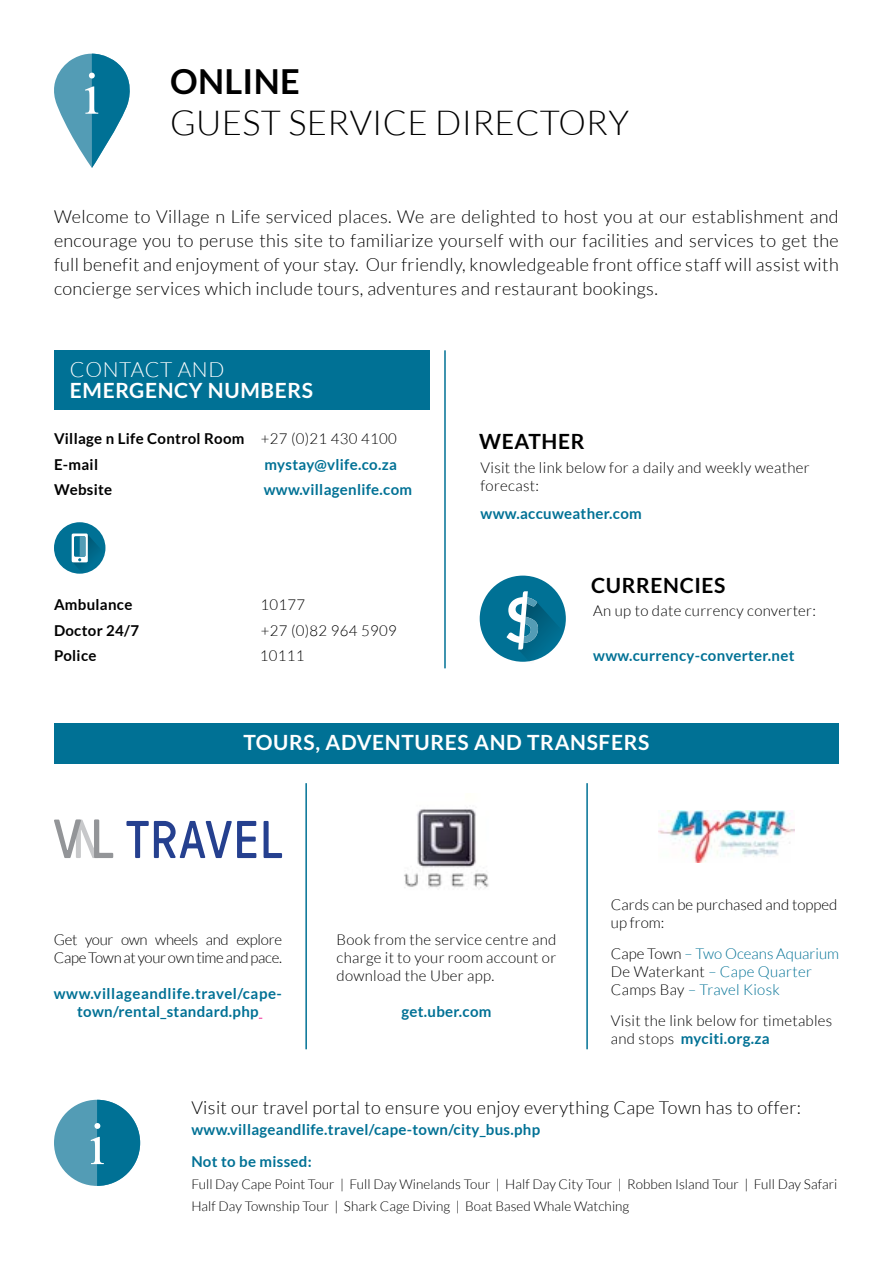
<style>
.page{position:relative;width:893px;height:1263px;background:#fff}
.page>*{position:absolute;margin:0;border:0;box-sizing:border-box;transform-origin:0 0}
.t1{font:700 62.25px "Lato";color:#fff}
.t2{font:59.1px "Mongolian Baiti";color:#fff}
.t3{font:300 34.5px "Lato";letter-spacing:.01em;color:#000}
.t4{font:700 34.5px "Lato";letter-spacing:.01em;color:#000}
.t5{font:700 21px "Lato";letter-spacing:.03em;color:#fff}
.t6{font:700 21px "Lato";letter-spacing:.03em;color:#000}
.t7{font:300 21px "Lato";letter-spacing:.03em;color:#fff}
.t8{font:300 18px/24px "Lato";letter-spacing:.02em;color:#000;text-align:justify}
.t9{font:300 15px/18px "Lato";letter-spacing:.02em;color:#000}
.t10{font:700 15px/18px "Lato";letter-spacing:.02em;color:#007195;text-align:center}
.t11{font:700 15px/25.5px "Lato";letter-spacing:.02em;color:#000}
.t12{font:300 15px/18px "Lato";letter-spacing:.02em;color:#007195}
.t13{font:300 15px/18px "Lato";letter-spacing:-.02em;color:#000}
.t14{font:300 15px/18px "Lato";color:#000}
.t15{font:300 13.5px/22.2px "Lato";letter-spacing:.005em;color:#000}
.s1{font-weight:300}
.s2{color:#000}
.s3{font-weight:700;color:#007195}
</style>
<div class="page">
<div style="left:54px;top:724px;width:785px;height:40px;background:#007195"></div>
<img style="left:659px;top:810px;width:136px;height:53px">
<svg style="left:54px;top:53px;width:76px;height:115px"></svg>
<div style="left:480px;top:576px;width:86px;height:86px;background:#007195;border-radius:50%"></div>
<svg style="left:518px;top:597px;width:48px;height:65px"></svg>
<hr style="left:444px;top:350px;width:2px;height:318px;background:#007195">
<hr style="left:586px;top:783px;width:2px;height:266px;background:#007195">
<div style="left:54px;top:350px;width:375px;height:60px;background:#007195"></div>
<div style="left:54px;top:522px;width:51px;height:52px;background:#007195;border-radius:50%"></div>
<svg style="left:71px;top:533px;width:35px;height:41px"></svg>
<hr style="left:305px;top:783px;width:2px;height:266px;background:#007195">
<img style="left:404px;top:809px;width:85px;height:79px">
<svg style="left:54px;top:819px;width:59px;height:39px"></svg>
<svg style="left:126px;top:821px;width:156px;height:37px"></svg>
<div style="left:54px;top:1100px;width:86px;height:86px;background:#539cb5;border-radius:50%"></div>
<svg style="left:97px;top:1100px;width:43px;height:86px"></svg>
<h2 class="t2" style="left:83px;top:63px;width:18px">i</h2>
<h3 class="t4" style="left:170px;top:62px;width:131px">ONLINE</h3>
<h3 class="t3" style="left:170px;top:104px;width:460px">GUEST SERVICE DIRECTORY</h3>
<p class="t8" style="left:54px;top:205px;width:786px">Welcome to Village n Life serviced places. We are delighted to host you at our establishment and encourage you to peruse this site to familiarize yourself with our facilities and services to get the full benefit and enjoyment of your stay. Our friendly, knowledgeable front office staff will assist with concierge services which include tours, adventures and restaurant bookings.</p>
<p class="t7" style="left:70px;top:358px;width:156px">CONTACT AND</p>
<p class="t5" style="left:70px;top:378px;width:245px">EMERGENCY NUMBERS</p>
<p class="t11" style="left:54px;top:426px;width:344px">Village n Life Control Room <span class="s1">+27 (0)21 430 4100<br></span>E-mail</p>
<p class="t10" style="left:265px;top:455px;width:134px">mystay@vlife.co.za</p>
<p class="t11" style="left:54px;top:477px;width:60px">Website</p>
<p class="t10" style="left:264px;top:481px;width:150px">www.villagenlife.com</p>
<p class="t11" style="left:54px;top:592px;width:80px">Ambulance</p>
<p class="t9" style="left:260px;top:596px;width:46px">10177</p>
<p class="t11" style="left:54px;top:617px;width:87px">Doctor 24/7</p>
<p class="t9" style="left:261px;top:621px;width:137px">+27 (0)82 964 5909</p>
<p class="t11" style="left:54px;top:643px;width:44px">Police</p>
<p class="t9" style="left:260px;top:647px;width:46px">10111</p>
<p class="t6" style="left:479px;top:429px;width:107px">WEATHER</p>
<p class="t9" style="left:480px;top:458px;width:331px">Visit the link below for a daily and weekly weather forecast:</p>
<p class="t10" style="left:480px;top:504px;width:163px">www.accuweather.com</p>
<h1 class="t1" style="left:504px;top:584px;width:38px">$</h1>
<p class="t6" style="left:591px;top:573px;width:136px">CURRENCIES</p>
<p class="t9" style="left:593px;top:602px;width:224px">An up to date currency converter:</p>
<p class="t10" style="left:593px;top:646px;width:203px">www.currency-converter.net</p>
<p class="t5" style="left:244px;top:730px;width:407px">TOURS, ADVENTURES AND TRANSFERS</p>
<p class="t13" style="left:54px;top:931px;width:230px">Get your own wheels and explore<br>Cape Town at your own time and pace.</p>
<p class="t10" style="left:54px;top:984px;width:230px">www.villageandlife.travel/cape&shy;town/rental_standard.php</p>
<p class="t9" style="left:337px;top:930px;width:221px;text-align:justify">Book from the service centre and charge it to your room account or download the Uber app.</p>
<p class="t10" style="left:401px;top:1002px;width:92px">get.uber.com</p>
<p class="t14" style="left:611px;top:896px;width:228px">Cards can be purchased and topped up from:</p>
<p class="t12" style="left:611px;top:945px;width:230px"><span class="s2">Cape Town</span> – Two Oceans Aquarium<br><span class="s2">De Waterkant</span> – Cape Quarter<br><span class="s2">Camps Bay</span> – Travel Kiosk</p>
<p class="t9" style="left:611px;top:1011px;width:223px">Visit the link below for timetables and stops <span class="s3">myciti.org.za</span></p>
<h2 class="t2" style="left:89px;top:1113px;width:18px">i</h2>
<p class="t8" style="left:191px;top:1096px;width:611px">Visit our travel portal to ensure you enjoy everything Cape Town has to offer:</p>
<p class="t10" style="left:191px;top:1120px;width:350px">www.villageandlife.travel/cape-town/city_bus.php</p>
<p class="t10" style="left:191px;top:1152px;width:122px">Not to be missed:</p>
<p class="t15" style="left:191px;top:1173px;width:647px">Full Day Cape Point Tour | Full Day Winelands Tour | Half Day City Tour | Robben Island Tour | Full Day Safari<br>Half Day Township Tour | Shark Cage Diving | Boat Based Whale Watching</p>
</div>
